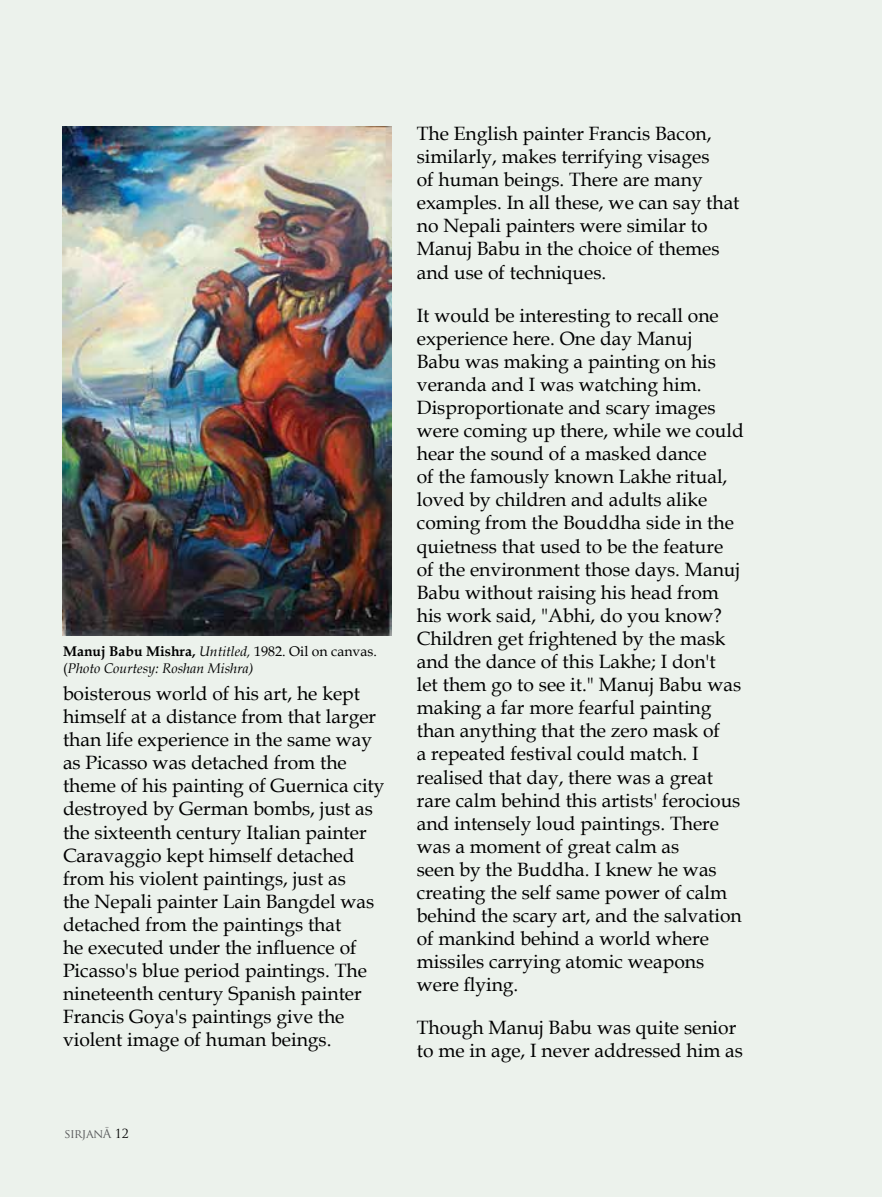
<style>
.page{position:relative;width:882px;height:1197px;background:#ecf2ec}
.page>*{position:absolute;margin:0;border:0;box-sizing:border-box;transform-origin:0 0}
.t1{font:19.25px/23.1px "Book Antiqua";color:#000}
.t2{font:italic 14px/16.8px "Book Antiqua";color:#000}
.t3{font:12.25px "Trajan Pro";letter-spacing:-.04em;color:#58595b}
.s1{font-weight:700;font-style:normal}
.s2{font-style:normal}
.s3{color:#000}
</style>
<div class="page">
<img style="left:63px;top:126px;width:329px;height:510px">
<p class="t2" style="left:63px;top:642px;width:315px"><span class="s1">Manuj Babu Mishra,</span> Untitled, <span class="s2">1982. Oil on canvas. (</span>Photo Courtesy: Roshan Mishra)</p>
<p class="t1" style="left:63px;top:681px;width:323px">boisterous world of his art, he kept himself at a distance from that larger than life experience in the same way as Picasso was detached from the theme of his painting of Guernica city destroyed by German bombs, just as the sixteenth century Italian painter Caravaggio kept himself detached from his violent paintings, just as<br>the Nepali painter Lain Bangdel was detached from the paintings that<br>he executed under the influence of Picasso's blue period paintings. The nineteenth century Spanish painter Francis Goya's paintings give the violent image of human beings.</p>
<p class="t3" style="left:65px;top:1126px;width:66px">SIRJANĀ <span class="s3">12</span></p>
<p class="t1" style="left:417px;top:121px;width:324px">The English painter Francis Bacon, similarly, makes terrifying visages<br>of human beings. There are many examples. In all these, we can say that no Nepali painters were similar to Manuj Babu in the choice of themes and use of techniques.</p>
<p class="t1" style="left:417px;top:303px;width:329px">It would be interesting to recall one experience here. One day Manuj<br>Babu was making a painting on his veranda and I was watching him.<br>Disproportionate and scary images were coming up there, while we could hear the sound of a masked dance<br>of the famously known Lakhe ritual, loved by children and adults alike coming from the Bouddha side in the quietness that used to be the feature of the environment those days. Manuj Babu without raising his head from his work said, "Abhi, do you know?<br>Children get frightened by the mask and the dance of this Lakhe; I don't<br>let them go to see it." Manuj Babu was making a far more fearful painting than anything that the zero mask of<br>a repeated festival could match. I realised that day, there was a great rare calm behind this artists' ferocious and intensely loud paintings. There was a moment of great calm as<br>seen by the Buddha. I knew he was creating the self same power of calm behind the scary art, and the salvation of mankind behind a world where missiles carrying atomic weapons were flying.</p>
<p class="t1" style="left:417px;top:1016px;width:328px">Though Manuj Babu was quite senior to me in age, I never addressed him as</p>
</div>
